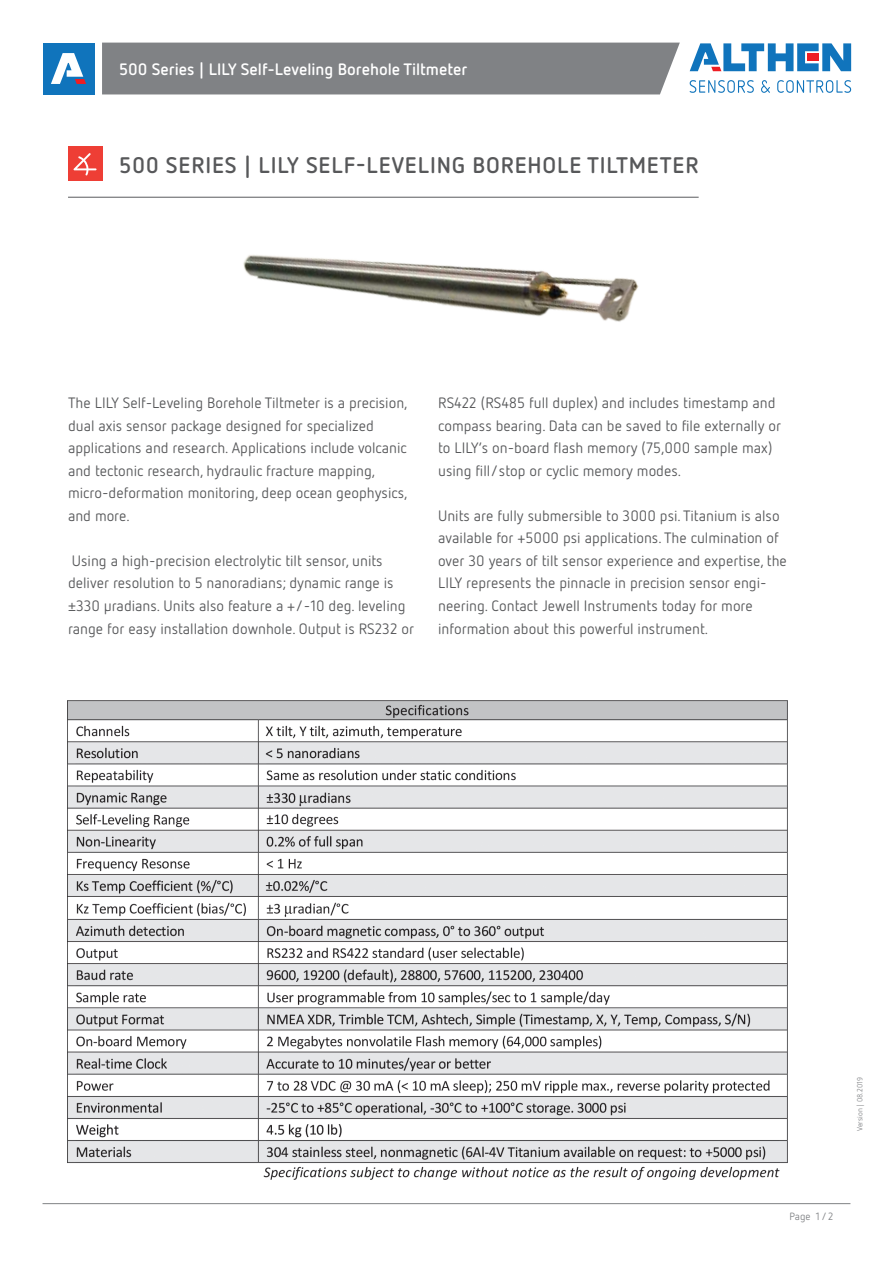
<style>
.page{position:relative;width:893px;height:1263px;background:#fff}
.page>*{position:absolute;margin:0;border:0;box-sizing:border-box;transform-origin:0 0}
.t1{font:700 22.5px "Netto OT";letter-spacing:.035em;color:#57585a}
._1Head_12pf_Bold{font:700 16.5px "Netto OT";color:#fff}
.FT_10pt_regular{font:15px/22.5px "Netto OT";color:#57585a}
.t2{font:10.5px "Netto OT";color:#808285}
.t3{font:7.5px "Netto OT";color:#808285}
</style>
<div class="page">
<div style="left:102px;top:43px;width:578px;height:51px;background:#808285"></div>
<hr style="left:43px;top:1203px;width:807px;height:1px;background:#808285">
<div style="left:43px;top:43px;width:51px;height:51px;background:#1074bc"></div>
<svg style="left:51px;top:53px;width:35px;height:31px"></svg>
<svg style="left:690px;top:80px;width:64px;height:13px"></svg>
<svg style="left:761px;top:80px;width:9px;height:13px"></svg>
<svg style="left:777px;top:80px;width:74px;height:13px"></svg>
<svg style="left:690px;top:43px;width:161px;height:28px"></svg>
<hr style="left:68px;top:197px;width:631px;height:1px;background:#6c6d70">
<div style="left:68px;top:147px;width:34px;height:34px;background:#ee3e35"></div>
<svg style="left:74px;top:153px;width:23px;height:22px"></svg>
<img style="left:217px;top:196px;width:446px;height:126px">
<img style="left:68px;top:700px;width:719px;height:479px">
<p class="_1Head_12pf_Bold" style="left:119px;top:58px;width:350px">500 Series | LILY Self-Leveling Borehole Tiltmeter</p>
<p class="t1" style="left:119px;top:151px;width:581px">500 SERIES | LILY SELF-LEVELING BOREHOLE TILTMETER</p>
<p class="FT_10pt_regular" style="left:68px;top:392px;width:341px">The LILY Self-Leveling Borehole Tiltmeter is a precision, dual axis sensor package designed for specialized applications and research. Applications include volcanic and tectonic research, hydraulic fracture mapping, micro-deformation monitoring, deep ocean geophysics, and more.</p>
<p class="FT_10pt_regular" style="left:68px;top:549px;width:348px">Using a high-precision electrolytic tilt sensor, units deliver resolution to 5 nanoradians; dynamic range is ±330 μradians. Units also feature a +/-10 deg. leveling range for easy installation downhole. Output is RS232 or</p>
<p class="FT_10pt_regular" style="left:438px;top:392px;width:344px">RS422 (RS485 full duplex) and includes timestamp and compass bearing. Data can be saved to file externally or to LILY’s on-board flash memory (75,000 sample max) using fill/stop or cyclic memory modes.</p>
<p class="FT_10pt_regular" style="left:438px;top:504px;width:350px">Units are fully submersible to 3000 psi. Titanium is also available for +5000 psi applications. The culmination of over 30 years of tilt sensor experience and expertise, the LILY represents the pinnacle in precision sensor engi&shy;neering. Contact Jewell Instruments today for more information about this powerful instrument.</p>
<p class="t3" style="left:855px;top:1131px;width:56px;rotate:-90deg">Version | 08.2019</p>
<p class="t2" style="left:789px;top:1210px;width:45px">Page 1 / 2</p>
</div>
